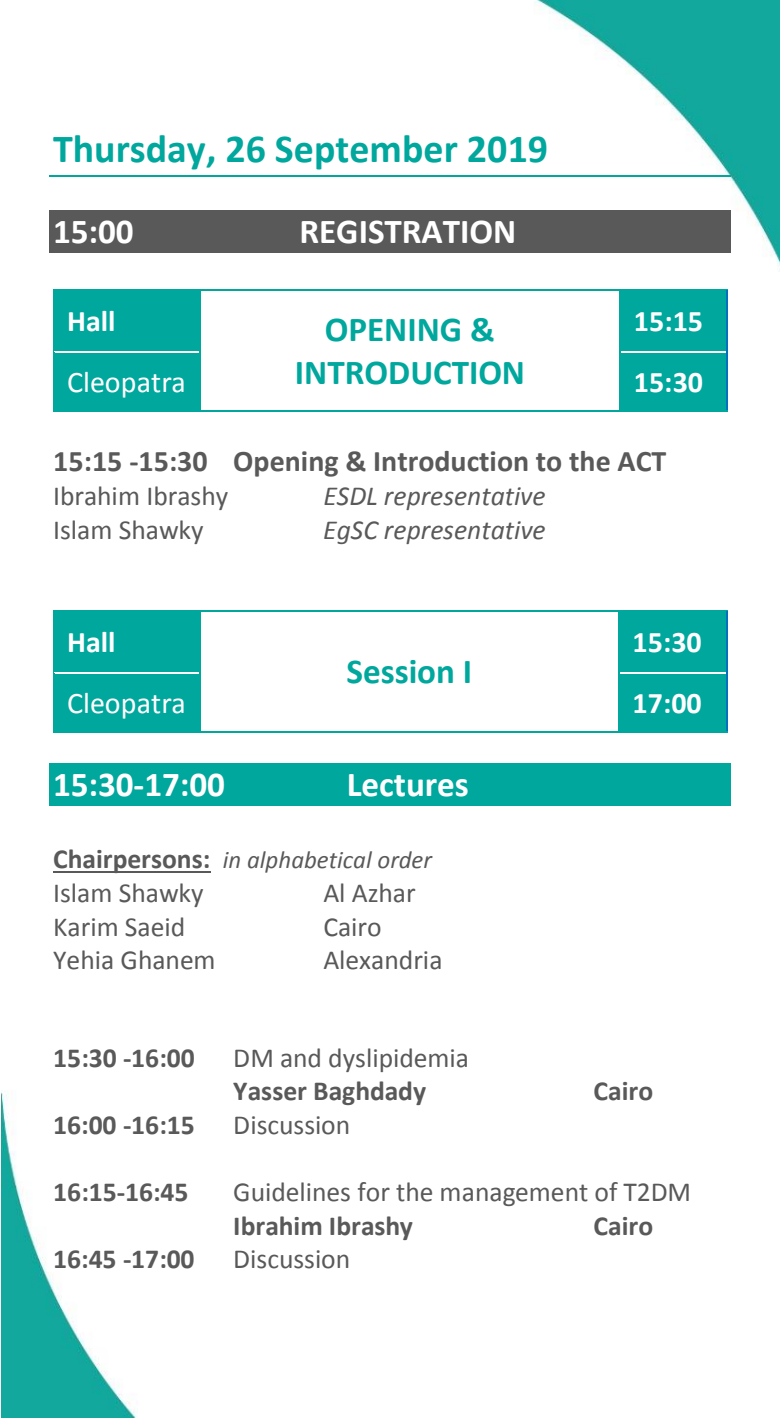
<style>
.page{position:relative;width:780px;height:1418px;background:#fff}
.page>*{position:absolute;margin:0;border:0;box-sizing:border-box;transform-origin:0 0}
.t1{font:700 40px "Calibri";color:#00a79d}
.t2{font:700 35px "Calibri";color:#fff}
.t3{font:700 35px/42.5px "Calibri";color:#00a79d;text-align:center}
.t4{font:700 30px "Calibri";color:#595959}
.t5{font:700 30px "Calibri";color:#fff}
.t6{font:30px "Calibri";color:#fff}
.t7{font:27.5px "Calibri";color:#595959}
.t8{font:700 27.5px "Calibri";color:#595959}
.t9{font:italic 27.5px "Calibri";color:#595959}
.t10{font:italic 25px "Calibri";color:#595959}
.s1{font-weight:700;font-style:normal;font-size:27.5px}
</style>
<div class="page">
<img style="left:2px;top:0;width:778px;height:1417px">
<hr style="left:49px;top:175px;width:681px;height:1px;background:#00a79d">
<div style="left:49px;top:210px;width:681px;height:42px;background:#595959"></div>
<div style="left:54px;top:290px;width:145px;height:61px;background:#00a79d"></div>
<div style="left:621px;top:290px;width:105px;height:61px;background:#00a79d"></div>
<hr style="left:54px;top:289px;width:145px;height:1px;background:#00a79d">
<hr style="left:200px;top:289px;width:419px;height:1px;background:#00a79d">
<hr style="left:621px;top:289px;width:105px;height:1px;background:#00a79d">
<hr style="left:53px;top:290px;width:1px;height:61px;background:#00a79d">
<hr style="left:199px;top:290px;width:1px;height:61px;background:#00a79d">
<hr style="left:619px;top:290px;width:2px;height:61px;background:#00a79d">
<hr style="left:726px;top:290px;width:1px;height:61px;background:#0070c0">
<div style="left:54px;top:352px;width:145px;height:58px;background:#00a79d"></div>
<div style="left:621px;top:352px;width:105px;height:58px;background:#00a79d"></div>
<hr style="left:54px;top:351px;width:145px;height:1px;background:#fff">
<hr style="left:621px;top:351px;width:105px;height:1px;background:#fff">
<hr style="left:53px;top:352px;width:1px;height:58px;background:#00a79d">
<hr style="left:54px;top:410px;width:145px;height:1px;background:#00a79d">
<hr style="left:199px;top:352px;width:1px;height:58px;background:#00a79d">
<hr style="left:200px;top:410px;width:419px;height:1px;background:#00a79d">
<hr style="left:619px;top:352px;width:2px;height:58px;background:#00a79d">
<hr style="left:621px;top:410px;width:105px;height:1px;background:#00a79d">
<hr style="left:726px;top:352px;width:1px;height:58px;background:#0070c0">
<div style="left:54px;top:611px;width:145px;height:61px;background:#00a79d"></div>
<div style="left:619px;top:611px;width:107px;height:61px;background:#00a79d"></div>
<hr style="left:54px;top:610px;width:145px;height:1px;background:#00a79d">
<hr style="left:200px;top:610px;width:418px;height:1px;background:#00a79d">
<hr style="left:619px;top:610px;width:107px;height:1px;background:#00a79d">
<hr style="left:53px;top:611px;width:1px;height:61px;background:#00a79d">
<hr style="left:199px;top:611px;width:1px;height:61px;background:#00a79d">
<hr style="left:618px;top:611px;width:1px;height:61px;background:#00a79d">
<hr style="left:726px;top:611px;width:1px;height:61px;background:#0070c0">
<div style="left:54px;top:673px;width:145px;height:58px;background:#00a79d"></div>
<div style="left:619px;top:673px;width:107px;height:58px;background:#00a79d"></div>
<hr style="left:54px;top:672px;width:145px;height:1px;background:#fff">
<hr style="left:619px;top:672px;width:107px;height:1px;background:#fff">
<hr style="left:53px;top:673px;width:1px;height:58px;background:#00a79d">
<hr style="left:54px;top:731px;width:145px;height:1px;background:#00a79d">
<hr style="left:199px;top:673px;width:1px;height:58px;background:#00a79d">
<hr style="left:200px;top:731px;width:418px;height:1px;background:#00a79d">
<hr style="left:618px;top:673px;width:1px;height:58px;background:#00a79d">
<hr style="left:619px;top:731px;width:107px;height:1px;background:#00a79d">
<hr style="left:726px;top:673px;width:1px;height:58px;background:#0070c0">
<div style="left:49px;top:763px;width:681px;height:42px;background:#00a79d"></div>
<hr style="left:53px;top:871px;width:157px;height:2px;background:#595959">
<div style="left:369px;top:1280px;width:40px;height:40px;background:#fff"></div>
<h1 class="t1" style="left:53px;top:123px;width:496px">Thursday, 26 September 2019</h1>
<p class="t2" style="left:53px;top:209px;width:82px">15:00</p>
<p class="t2" style="left:299px;top:209px;width:218px">REGISTRATION</p>
<p class="t5" style="left:67px;top:302px;width:50px">Hall</p>
<p class="t3" style="left:295px;top:308px;width:232px">OPENING &amp;<br>INTRODUCTION</p>
<p class="t5" style="left:634px;top:302px;width:71px">15:15</p>
<p class="t6" style="left:67px;top:363px;width:120px">Cleopatra</p>
<p class="t5" style="left:634px;top:362px;width:71px">15:30</p>
<p class="t4" style="left:53px;top:441px;width:614px">15:15 -15:30 Opening &amp; Introduction to the ACT</p>
<p class="t7" style="left:53px;top:478px;width:177px">Ibrahim Ibrashy</p>
<p class="t9" style="left:323px;top:477px;width:224px">ESDL representative</p>
<p class="t7" style="left:53px;top:512px;width:152px">Islam Shawky</p>
<p class="t9" style="left:323px;top:510px;width:224px">EgSC representative</p>
<p class="t5" style="left:67px;top:623px;width:50px">Hall</p>
<p class="t3" style="left:346px;top:650px;width:127px">Session I</p>
<p class="t5" style="left:632px;top:623px;width:71px">15:30</p>
<p class="t6" style="left:67px;top:683px;width:120px">Cleopatra</p>
<p class="t5" style="left:632px;top:683px;width:71px">17:00</p>
<p class="t2" style="left:53px;top:762px;width:173px">15:30-17:00</p>
<p class="t2" style="left:347px;top:762px;width:124px">Lectures</p>
<p class="t10" style="left:53px;top:843px;width:380px"><span class="s1">Chairpersons:</span> in alphabetical order</p>
<p class="t7" style="left:53px;top:875px;width:152px">Islam Shawky</p>
<p class="t7" style="left:323px;top:875px;width:94px">Al Azhar</p>
<p class="t7" style="left:53px;top:909px;width:134px">Karim Saeid</p>
<p class="t7" style="left:323px;top:909px;width:60px">Cairo</p>
<p class="t7" style="left:53px;top:942px;width:164px">Yehia Ghanem</p>
<p class="t7" style="left:323px;top:942px;width:121px">Alexandria</p>
<p class="t8" style="left:53px;top:1040px;width:143px">15:30 -16:00</p>
<p class="t7" style="left:233px;top:1040px;width:237px">DM and dyslipidemia</p>
<p class="t8" style="left:233px;top:1073px;width:194px">Yasser Baghdady</p>
<p class="t8" style="left:593px;top:1073px;width:61px">Cairo</p>
<p class="t8" style="left:53px;top:1107px;width:143px">16:00 -16:15</p>
<p class="t7" style="left:233px;top:1107px;width:119px">Discussion</p>
<p class="t8" style="left:53px;top:1174px;width:137px">16:15-16:45</p>
<p class="t7" style="left:233px;top:1174px;width:459px">Guidelines for the management of T2DM</p>
<p class="t8" style="left:233px;top:1208px;width:181px">Ibrahim Ibrashy</p>
<p class="t8" style="left:593px;top:1208px;width:61px">Cairo</p>
<p class="t8" style="left:53px;top:1241px;width:143px">16:45 -17:00</p>
<p class="t7" style="left:233px;top:1241px;width:119px">Discussion</p>
</div>
